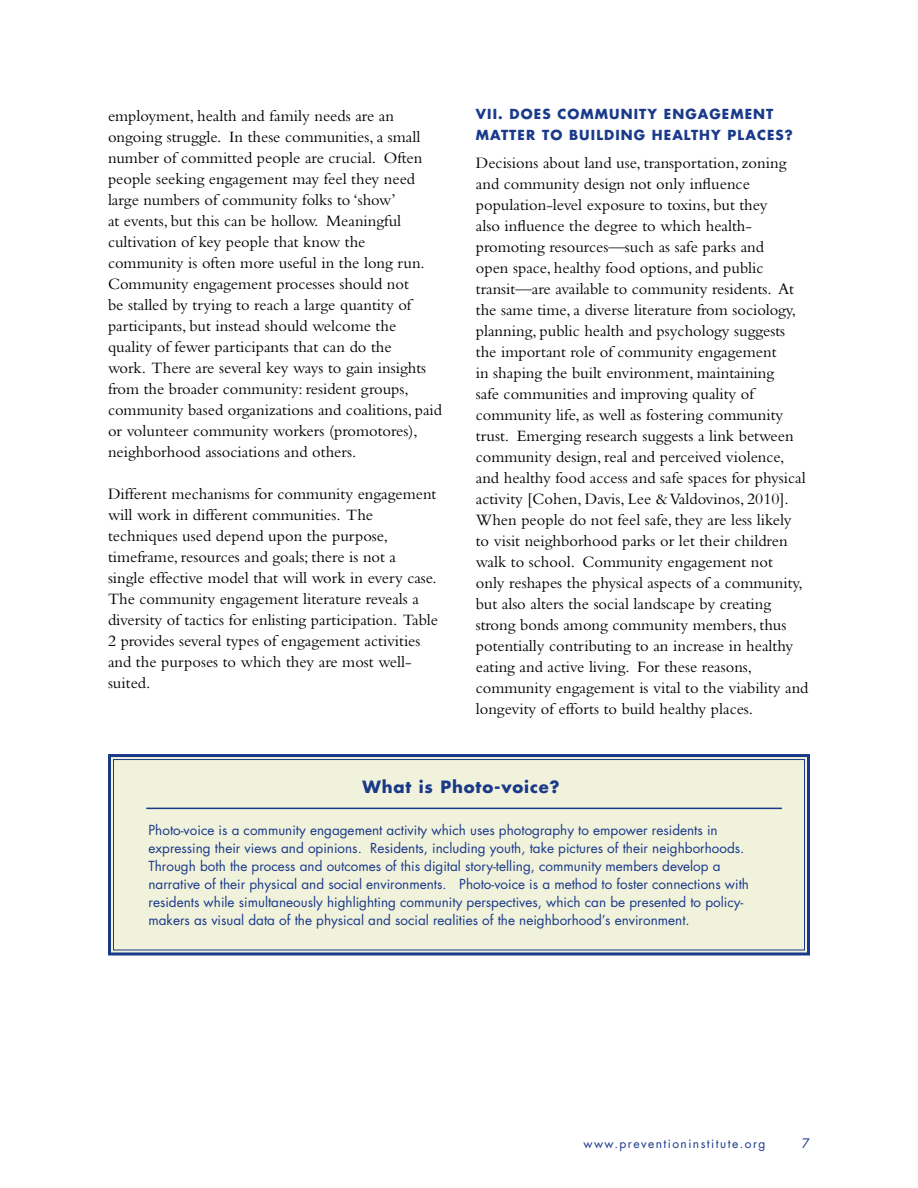
<style>
.page{position:relative;width:918px;height:1188px;background:#fff}
.page>*{position:absolute;margin:0;border:0;box-sizing:border-box;transform-origin:0 0}
.t1{font:16.5px/21px "Bembo";color:#000}
.t2{font:700 16.5px "Futura";letter-spacing:.05em;color:#19398a}
.t3{font:13.5px/18px "Futura";color:#19398a}
.t4{font:700 13.5px/21px "Futura";letter-spacing:.08em;color:#19398a}
.t5{font:12.75px "Futura";color:#19398a}
.t6{font:12px "Futura";letter-spacing:.12em;color:#19398a}
</style>
<div class="page">
<div style="left:108px;top:754px;width:702px;height:202px;background:#f1f2db"></div>
<div style="left:113px;top:759px;width:692px;height:192px;border:1px solid #19398a"></div>
<hr style="left:146px;top:808px;width:636px;height:1px;background:#19398a">
<p class="t1" style="left:108px;top:105px;width:336px">employment, health and family needs are an ongoing struggle. In these communities, a small number of committed people are crucial. Often people seeking engagement may feel they need large numbers of community folks to ‘show’<br>at events, but this can be hollow. Meaningful cultivation of key people that know the community is often more useful in the long run.<br>Community engagement processes should not<br>be stalled by trying to reach a large quantity of participants, but instead should welcome the quality of fewer participants that can do the<br>work. There are several key ways to gain insights from the broader community: resident groups, community based organizations and coalitions, paid or volunteer community workers (promotores), neighborhood associations and others.</p>
<p class="t1" style="left:108px;top:483px;width:331px">Different mechanisms for community engagement will work in different communities. The techniques used depend upon the purpose, timeframe, resources and goals; there is not a<br>single effective model that will work in every case.<br>The community engagement literature reveals a diversity of tactics for enlisting participation. Table 2 provides several types of engagement activities and the purposes to which they are most well&shy;suited.</p>
<p class="t4" style="left:476px;top:103px;width:223px">VII. DOES COMMUNITY ENGAG</p>
<p class="t4" style="left:476px;top:103px;width:319px;text-indent:246px">EMENT<br>MATTER TO BUILDING HEALTHY PLACES?</p>
<p class="t1" style="left:476px;top:152px;width:334px">Decisions about land use, transportation, zoning and community design not only influence population-level exposure to toxins, but they<br>also influence the degree to which health&shy;promoting resources—such as safe parks and<br>open space, healthy food options, and public transit—are available to community residents. At the same time, a diverse literature from sociology, planning, public health and psychology suggests the important role of community engagement<br>in shaping the built environment, maintaining<br>safe communities and improving quality of community life, as well as fostering community trust. Emerging research suggests a link between community design, real and perceived violence, and healthy food access and safe spaces for physical activity [Cohen, Davis, Lee &amp;Valdovinos, 2010].<br>When people do not feel safe, they are less likely to visit neighborhood parks or let their children walk to school. Community engagement not<br>only reshapes the physical aspects of a community, but also alters the social landscape by creating strong bonds among community members, thus potentially contributing to an increase in healthy eating and active living. For these reasons, community engagement is vital to the viability and longevity of efforts to build healthy places.</p>
<p class="t2" style="left:363px;top:776px;width:199px">What is Photo-voice?</p>
<p class="t3" style="left:148px;top:821px;width:602px">Photo-voice is a community engagement activity which uses photography to empower residents in expressing their views and opinions. Residents, including youth, take pictures of their neighborhoods.<br>Through both the process and outcomes of this digital story-telling, community members develop a narrative of their physical and social environments. Photo-voice is a method to foster connections with residents while simultaneously highlighting community perspectives, which can be presented to policy&shy;makers as visual data of the physical and social realities of the neighborhood’s environment.</p>
<p class="t6" style="left:583px;top:1136px;width:184px">www.preventioninstitute.org</p>
<p class="t5" style="left:802px;top:1135px;width:9px">7</p>
</div>
